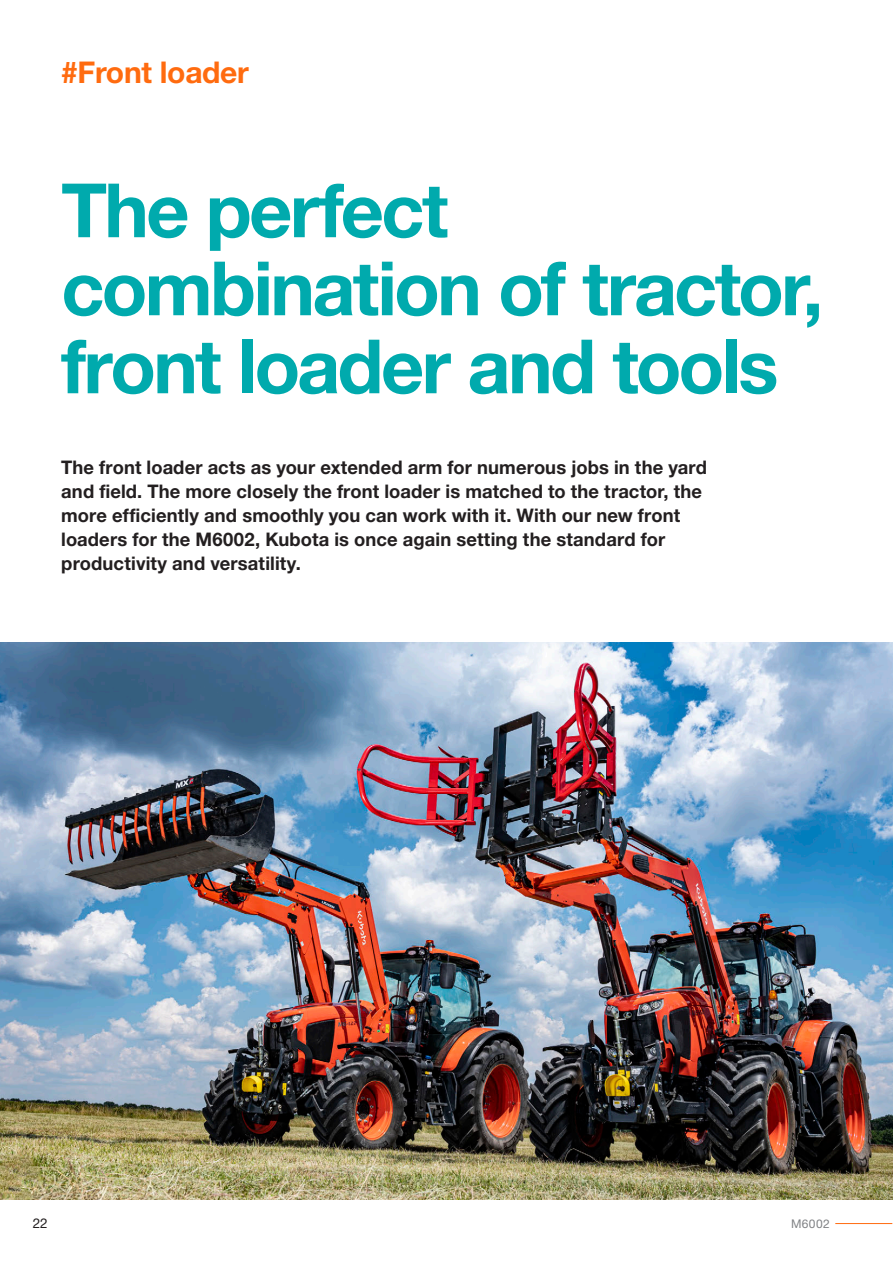
<style>
.page{position:relative;width:893px;height:1261px;background:#fff}
.page>*{position:absolute;margin:0;border:0;box-sizing:border-box;transform-origin:0 0}
._01_1_HEADLINE_50pt{font:700 75px/78px "Helvetica Neue LT Pro";letter-spacing:-.035em;color:#00aaad}
.Kapitelbezeichnung{font:700 30px "Helvetica Neue LT Pro";letter-spacing:-.01em;color:#ff6b0f}
._05_Intro{font:700 18.75px/24px "Helvetica Neue LT Pro";letter-spacing:.005em;color:#231f20}
.t1{font:13.5px "Helvetica Neue LT Std";color:#231f20}
.t2{font:12px "Helvetica Neue LT Std";letter-spacing:.03em;color:#808285}
</style>
<div class="page">
<hr style="left:835px;top:1223px;width:57px;height:1px;background:#ff6b0f">
<img style="left:0;top:642px;width:892px;height:557px">
<p class="Kapitelbezeichnung" style="left:61px;top:53px;width:189px">#Front loader</p>
<p class="_01_1_HEADLINE_50pt" style="left:61px;top:170px;width:763px">The perfect combination of tractor, front loader and tools</p>
<p class="_05_Intro" style="left:61px;top:454px;width:647px">The front loader acts as your extended arm for numerous jobs in the yard and field. The more closely the front loader is matched to the tractor, the more efficiently and smoothly you can work with it. With our new front loaders for the M6002, Kubota is once again setting the standard for productivity and versatility.</p>
<p class="t1" style="left:33px;top:1215px;width:17px">22</p>
<p class="t2" style="left:790px;top:1216px;width:40px">M6002</p>
</div>
